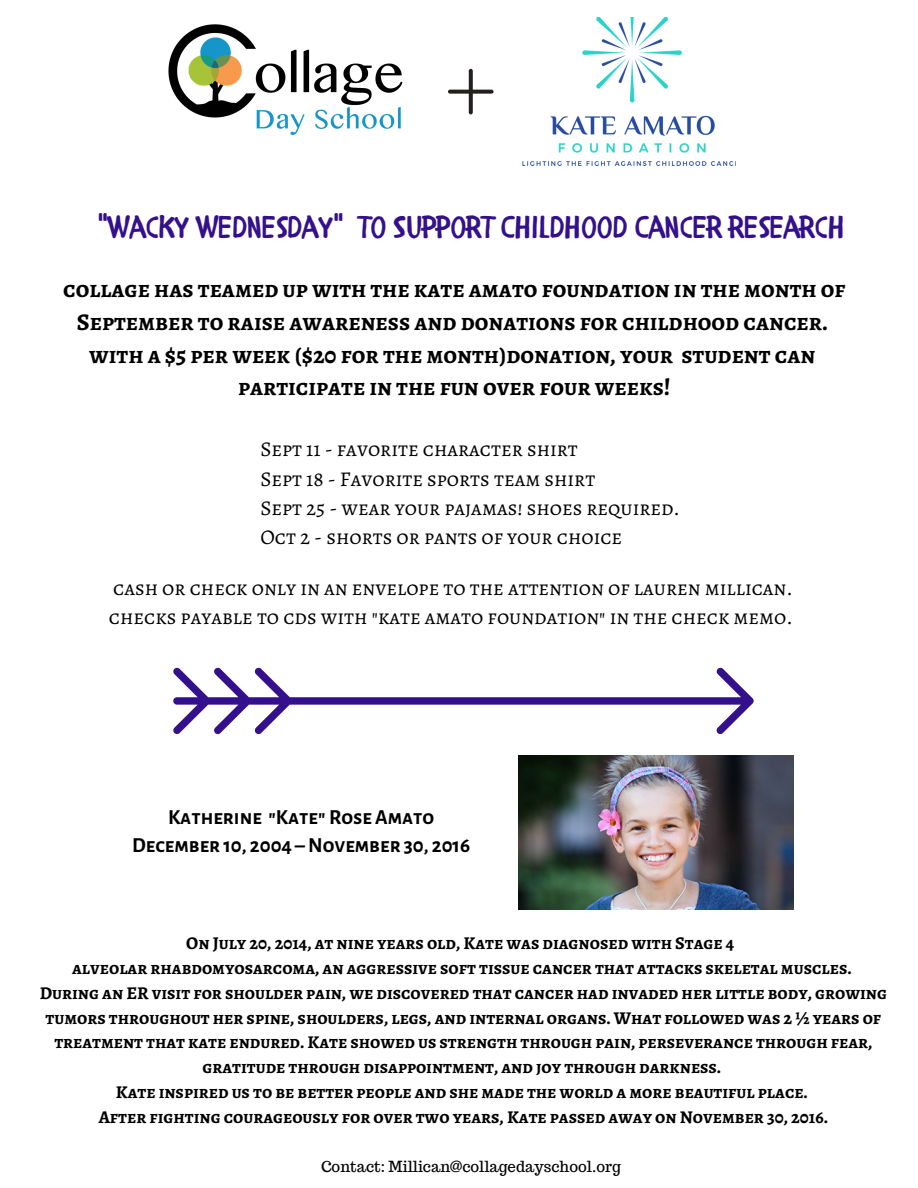
<style>
.page{position:relative;width:918px;height:1188px;background:#fff}
.page>*{position:absolute;margin:0;border:0;box-sizing:border-box;transform-origin:0 0}
.t1{font:31.5px "CHILDRENONE";color:#34108d}
.t2{font:700 24px/32.7px "Alegreya SC";color:#000;text-align:center}
.t3{font:21px/29.2px "Alegreya SC";color:#000}
.t4{font:700 21px/28.3px "Alegreya Sans SC";color:#000;text-align:center}
.t5{font:700 18px/24.8px "Alegreya SC";color:#000;text-align:center}
.t6{font:15px "Trocchi";color:#000}
</style>
<div class="page">
<img style="left:168px;top:24px;width:235px;height:111px">
<img style="left:523px;top:18px;width:211px;height:148px">
<svg style="left:469px;top:69px;width:4px;height:45px"></svg>
<svg style="left:448px;top:90px;width:46px;height:4px"></svg>
<img style="left:519px;top:755px;width:274px;height:154px">
<svg style="left:173px;top:667px;width:581px;height:67px"></svg>
<h1 class="t1" style="left:97px;top:199px;width:749px">"WACKY WEDNESDAY" TO SUPPORT CHILDHOOD CANCER RESEARCH</h1>
<h2 class="t2" style="left:63px;top:273px;width:784px">collage has teamed up with the kate amato foundation in the month of September to raise awareness and donations for childhood cancer. with a $5 per week ($20 for the month)donation, your student can participate in the fun over four weeks!</h2>
<p class="t3" style="left:260px;top:435px;width:421px">Sept 11 - favorite character shirt<br>Sept 18 - Favorite sports team shirt<br>Sept 25 - wear your pajamas! shoes required.<br>Oct 2 - shorts or pants of your choice</p>
<p class="t3" style="left:109px;top:573px;width:685px">cash or check only in an envelope to the attention of lauren millican. checks payable to cds with "kate amato foundation" in the check memo.</p>
<p class="t4" style="left:132px;top:803px;width:340px">Katherine "Kate" Rose Amato<br>December 10, 2004 –November 30, 2016</p>
<p class="t5" style="left:40px;top:931px;width:849px">On July 20, 2014, at nine years old, Kate was diagnosed with Stage 4<br>alveolar rhabdomyosarcoma, an aggressive soft tissue cancer that attacks skeletal muscles.<br>During an ER visit for shoulder pain, we discovered that cancer had invaded her little body, growing tumors throughout her spine, shoulders, legs, and internal organs. What followed was 2 ½ years of treatment that kate endured. Kate showed us strength through pain, perseverance through fear, gratitude through disappointment, and joy through darkness.<br>Kate inspired us to be better people and she made the world a more beautiful place.<br>After fighting courageously for over two years, Kate passed away on November 30, 2016.</p>
<p class="t6" style="left:321px;top:1157px;width:301px">Contact: Millican@collagedayschool.org</p>
</div>
